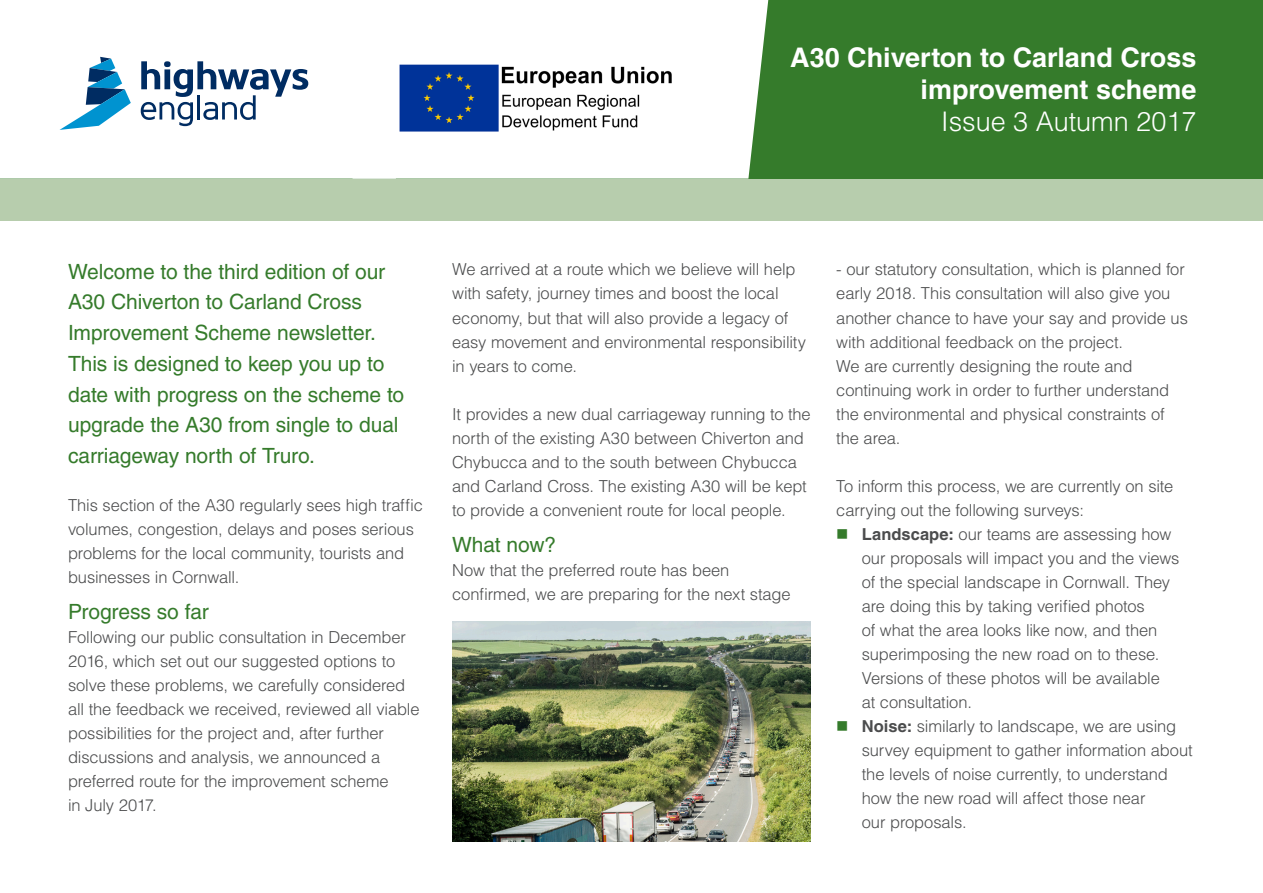
<style>
.page{position:relative;width:1263px;height:893px;background:#fff}
.page>*{position:absolute;margin:0;border:0;box-sizing:border-box;transform-origin:0 0}
.t1{font:700 27px/32.4px "Helvetica LT Std";color:#fff;text-align:right}
.t2{font:300 27px "Helvetica LT Std";color:#fff}
.B_Head{font:21px/30.8px "Helvetica LT Std";letter-spacing:-.005em;color:#357b2b}
.Body_text{font:300 16.5px/24px "Helvetica LT Std";letter-spacing:-.01em;color:#4b4c4d}
.s1{font-weight:700}
</style>
<div class="page">
<div style="left:0;top:179px;width:1263px;height:42px;background:#b7cdad"></div>
<div style="left:0;top:0;width:1263px;height:179px;background:#357b2b"></div>
<img style="left:452px;top:622px;width:359px;height:220px">
<div style="left:0;top:0;width:353px;height:179px;background:#fff"></div>
<div style="left:353px;top:0;width:415px;height:179px;background:#fff"></div>
<svg style="left:60px;top:57px;width:71px;height:73px;background:#98c5dd"></svg>
<svg style="left:141px;top:61px;width:167px;height:65px;background:#b7c3d2"></svg>
<img style="left:400px;top:64px;width:298px;height:67px">
<p class="t1" style="left:790px;top:40px;width:408px">A30 Chiverton to Carland Cross improvement scheme</p>
<p class="t2" style="left:941px;top:105px;width:257px">Issue 3 Autumn 2017</p>
<p class="B_Head" style="left:68px;top:256px;width:338px">Welcome to the third edition of our<br>A30 Chiverton to Carland Cross<br>Improvement Scheme newsletter.<br>This is designed to keep you up to date with progress on the scheme to upgrade the A30 from single to dual carriageway north of Truro.</p>
<p class="Body_text" style="left:68px;top:493px;width:356px">This section of the A30 regularly sees high traffic volumes, congestion, delays and poses serious problems for the local community, tourists and businesses in Cornwall.</p>
<p class="B_Head" style="left:68px;top:596px;width:142px">Progress so far</p>
<p class="Body_text" style="left:68px;top:625px;width:353px">Following our public consultation in December 2016, which set out our suggested options to solve these problems, we carefully considered all the feedback we received, reviewed all viable possibilities for the project and, after further discussions and analysis, we announced a preferred route for the improvement scheme<br>in July 2017.</p>
<p class="Body_text" style="left:452px;top:257px;width:355px">We arrived at a route which we believe will help with safety, journey times and boost the local economy, but that will also provide a legacy of easy movement and environmental responsibility in years to come.</p>
<p class="Body_text" style="left:452px;top:401px;width:360px">It provides a new dual carriageway running to the north of the existing A30 between Chiverton and Chybucca and to the south between Chybucca and Carland Cross. The existing A30 will be kept to provide a convenient route for local people.</p>
<p class="B_Head" style="left:452px;top:529px;width:106px">What now?</p>
<p class="Body_text" style="left:452px;top:557px;width:340px">Now that the preferred route has been confirmed, we are preparing for the next stage</p>
<p class="Body_text" style="left:836px;top:257px;width:353px">- our statutory consultation, which is planned for early 2018. This consultation will also give you another chance to have your say and provide us with additional feedback on the project.</p>
<p class="Body_text" style="left:836px;top:353px;width:334px">We are currently designing the route and continuing work in order to further understand the environmental and physical constraints of the area.</p>
<p class="Body_text" style="left:836px;top:473px;width:338px">To inform this process, we are currently on site carrying out the following surveys:</p>
<p class="Body_text" style="left:862px;top:521px;width:319px"><span class="s1">Landscape:</span> our teams are assessing how our proposals will impact you and the views of the special landscape in Cornwall. They are doing this by taking verified photos<br>of what the area looks like now, and then superimposing the new road on to these.<br>Versions of these photos will be available<br>at consultation.</p>
<p class="Body_text" style="left:862px;top:713px;width:332px"><span class="s1">Noise:</span> similarly to landscape, we are using survey equipment to gather information about the levels of noise currently, to understand how the new road will affect those near<br>our proposals.</p>
</div>
